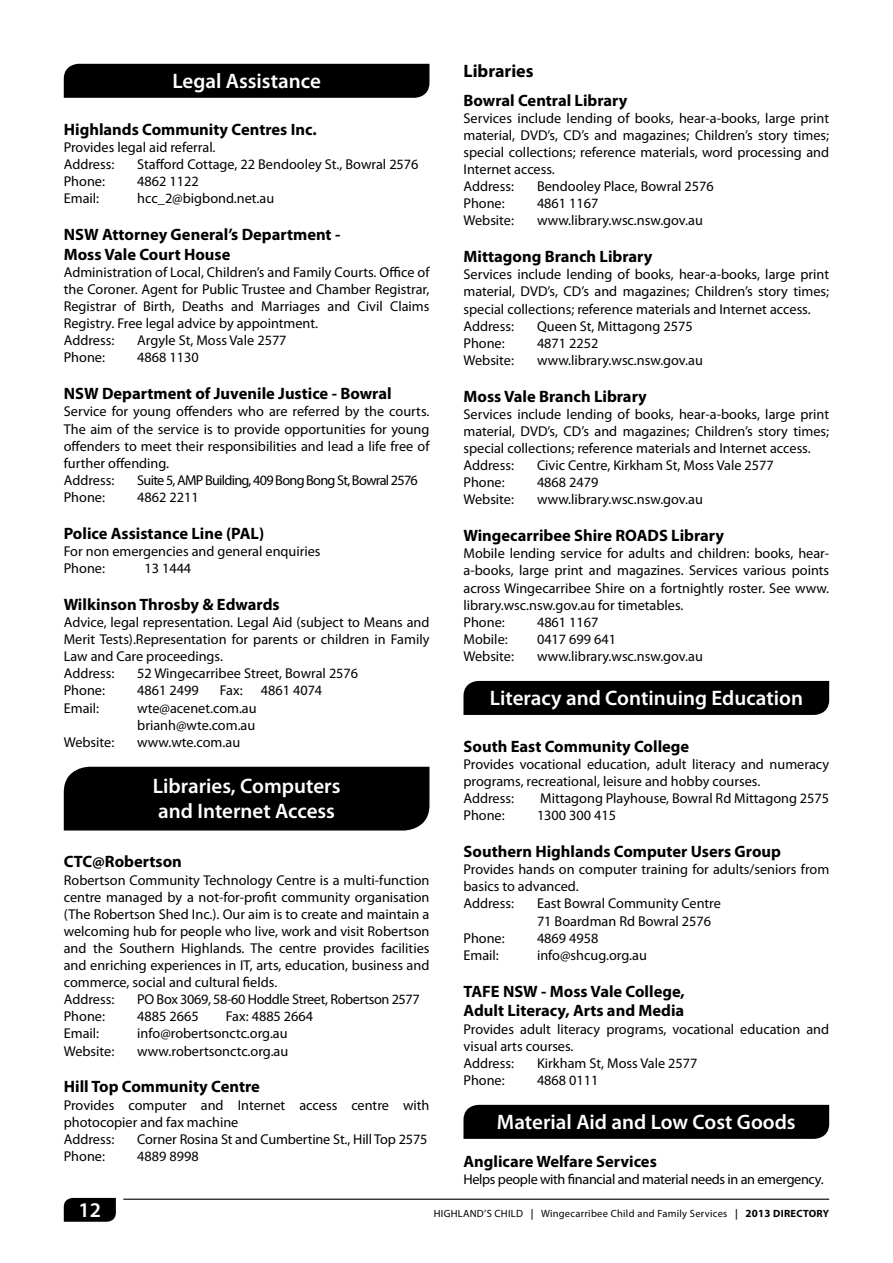
<style>
.page{position:relative;width:893px;height:1263px;background:#fff}
.page>*{position:absolute;margin:0;border:0;box-sizing:border-box;transform-origin:0 0}
.t1{font:600 21px/25.2px "Myriad Pro";color:#fff}
.t2{font:700 18px "Myriad Pro";color:#000}
.t3{font:700 16.5px/19.8px "Myriad Pro";color:#000}
.t4{font:14.25px/17.1px "Myriad Pro";color:#000}
.t5{font:14.25px "Myriad Pro";letter-spacing:-.025em;color:#000}
.t6{font:14.25px "Myriad Pro";letter-spacing:-.05em;color:#000}
.t7{font:10.5px "Myriad Pro";letter-spacing:.025em;color:#000}
.s1{font-weight:600}
.s2{font-weight:700;font-size:10.95px}
.s3{font-weight:700}
</style>
<div class="page">
<svg style="left:64px;top:1198px;width:52px;height:24px"></svg>
<hr style="left:123px;top:1198px;width:706px;height:2px;background:#000">
<div style="left:463px;top:681px;width:366px;height:34px;background:#000"></div>
<div style="left:463px;top:1105px;width:366px;height:34px;background:#000"></div>
<div style="left:64px;top:64px;width:365px;height:34px;background:#000"></div>
<div style="left:64px;top:767px;width:365px;height:63px;background:#000"></div>
<h1 class="t1" style="left:172px;top:67px;width:150px">Legal Assistance</h1>
<p class="t3" style="left:64px;top:119px;width:255px">Highlands Community Centres Inc.</p>
<p class="t4" style="left:64px;top:138px;width:153px">Provides legal aid referral.<br>Address:</p>
<p class="t4" style="left:137px;top:155px;width:283px">Stafford Cottage, 22 Bendooley St., Bowral 2576</p>
<p class="t4" style="left:64px;top:172px;width:43px">Phone:</p>
<p class="t4" style="left:137px;top:172px;width:63px">4862 1122</p>
<p class="t4" style="left:64px;top:190px;width:37px">Email:</p>
<p class="t4" style="left:137px;top:190px;width:139px">hcc_2@bigbond.net.au</p>
<p class="t3" style="left:64px;top:224px;width:278px">NSW Attorney General’s Department -<br>Moss Vale Court House</p>
<p class="t4" style="left:64px;top:263px;width:367px">Administration of Local, Children’s and Family Courts. Office of the Coroner. Agent for Public Trustee and Chamber Registrar, Registrar of Birth, Deaths and Marriages and Civil Claims Registry. Free legal advice by appointment.<br>Address:</p>
<p class="t4" style="left:137px;top:332px;width:151px">Argyle St, Moss Vale 2577</p>
<p class="t4" style="left:64px;top:349px;width:43px">Phone:</p>
<p class="t4" style="left:137px;top:349px;width:63px">4868 1130</p>
<p class="t3" style="left:64px;top:383px;width:329px">NSW Department of Juvenile Justice - Bowral</p>
<p class="t4" style="left:64px;top:403px;width:367px">Service for young offenders who are referred by the courts.<br>The aim of the service is to provide opportunities for young offenders to meet their responsibilities and lead a life free of further offending.<br>Address:</p>
<p class="t6" style="left:137px;top:471px;width:282px">Suite 5, AMP Building, 409 Bong Bong St, Bowral 2576</p>
<p class="t4" style="left:64px;top:488px;width:43px">Phone:</p>
<p class="t4" style="left:137px;top:488px;width:63px">4862 2211</p>
<p class="t3" style="left:64px;top:523px;width:202px">Police Assistance Line (PAL)</p>
<p class="t4" style="left:64px;top:542px;width:258px">For non emergencies and general enquiries<br>Phone:</p>
<p class="t4" style="left:144px;top:559px;width:48px">13 1444</p>
<p class="t3" style="left:64px;top:594px;width:217px">Wilkinson Throsby &amp; Edwards</p>
<p class="t4" style="left:64px;top:613px;width:367px">Advice, legal representation. Legal Aid (subject to Means and Merit Tests).Representation for parents or children in Family Law and Care proceedings.<br>Address:</p>
<p class="t4" style="left:137px;top:665px;width:222px">52 Wingecarribee Street, Bowral 2576</p>
<p class="t4" style="left:64px;top:682px;width:43px">Phone:</p>
<p class="t4" style="left:137px;top:682px;width:63px">4861 2499</p>
<p class="t4" style="left:220px;top:682px;width:24px">Fax:</p>
<p class="t4" style="left:261px;top:682px;width:63px">4861 4074</p>
<p class="t4" style="left:64px;top:699px;width:37px">Email:</p>
<p class="t4" style="left:137px;top:699px;width:121px">wte@acenet.com.au brianh@wte.com.au</p>
<p class="t4" style="left:64px;top:733px;width:52px">Website:</p>
<p class="t4" style="left:137px;top:733px;width:104px">www.wte.com.au</p>
<h1 class="t1" style="left:153px;top:773px;width:189px">Libraries, Computers and Internet Access</h1>
<p class="t3" style="left:64px;top:851px;width:120px">CTC@Robertson</p>
<p class="t4" style="left:64px;top:871px;width:367px">Robertson Community Technology Centre is a multi-function centre managed by a not-for-profit community organisation (The Robertson Shed Inc.). Our aim is to create and maintain a welcoming hub for people who live, work and visit Robertson and the Southern Highlands. The centre provides facilities and enriching experiences in IT, arts, education, business and commerce, social and cultural fields.<br>Address:</p>
<p class="t5" style="left:137px;top:991px;width:284px">PO Box 3069, 58-60 Hoddle Street, Robertson 2577</p>
<p class="t4" style="left:64px;top:1008px;width:43px">Phone:</p>
<p class="t4" style="left:137px;top:1008px;width:63px">4885 2665</p>
<p class="t4" style="left:226px;top:1008px;width:89px">Fax: 4885 2664</p>
<p class="t4" style="left:64px;top:1025px;width:37px">Email:</p>
<p class="t4" style="left:137px;top:1025px;width:152px">info@robertsonctc.org.au</p>
<p class="t4" style="left:64px;top:1042px;width:52px">Website:</p>
<p class="t4" style="left:137px;top:1042px;width:153px">www.robertsonctc.org.au</p>
<p class="t3" style="left:64px;top:1076px;width:198px">Hill Top Community Centre</p>
<p class="t4" style="left:64px;top:1096px;width:367px">Provides computer and Internet access centre with photocopier and fax machine<br>Address:</p>
<p class="t4" style="left:137px;top:1130px;width:292px">Corner Rosina St and Cumbertine St., Hill Top 2575</p>
<p class="t4" style="left:64px;top:1147px;width:43px">Phone:</p>
<p class="t4" style="left:137px;top:1147px;width:63px">4889 8998</p>
<p class="t2" style="left:463px;top:59px;width:72px">Libraries</p>
<p class="t3" style="left:463px;top:90px;width:165px">Bowral Central Library</p>
<p class="t4" style="left:463px;top:109px;width:367px">Services include lending of books, hear-a-books, large print material, DVD’s, CD’s and magazines; Children’s story times; special collections; reference materials, word processing and Internet access.<br>Address:</p>
<p class="t4" style="left:537px;top:178px;width:178px">Bendooley Place, Bowral 2576</p>
<p class="t4" style="left:463px;top:195px;width:43px">Phone:</p>
<p class="t4" style="left:537px;top:195px;width:63px">4861 1167</p>
<p class="t4" style="left:463px;top:212px;width:52px">Website:</p>
<p class="t4" style="left:537px;top:212px;width:167px">www.library.wsc.nsw.gov.au</p>
<p class="t3" style="left:463px;top:246px;width:190px">Mittagong Branch Library</p>
<p class="t4" style="left:463px;top:266px;width:367px">Services include lending of books, hear-a-books, large print material, DVD’s, CD’s and magazines; Children’s story times; special collections; reference materials and Internet access.<br>Address:</p>
<p class="t4" style="left:537px;top:317px;width:157px">Queen St, Mittagong 2575</p>
<p class="t4" style="left:463px;top:334px;width:43px">Phone:</p>
<p class="t4" style="left:537px;top:334px;width:63px">4871 2252</p>
<p class="t4" style="left:463px;top:351px;width:52px">Website:</p>
<p class="t4" style="left:537px;top:351px;width:167px">www.library.wsc.nsw.gov.au</p>
<p class="t3" style="left:463px;top:386px;width:185px">Moss Vale Branch Library</p>
<p class="t4" style="left:463px;top:405px;width:367px">Services include lending of books, hear-a-books, large print material, DVD’s, CD’s and magazines; Children’s story times; special collections; reference materials and Internet access.<br>Address:</p>
<p class="t4" style="left:537px;top:457px;width:238px">Civic Centre, Kirkham St, Moss Vale 2577</p>
<p class="t4" style="left:463px;top:474px;width:43px">Phone:</p>
<p class="t4" style="left:537px;top:474px;width:63px">4868 2479</p>
<p class="t4" style="left:463px;top:491px;width:52px">Website:</p>
<p class="t4" style="left:537px;top:491px;width:167px">www.library.wsc.nsw.gov.au</p>
<p class="t3" style="left:463px;top:525px;width:262px">Wingecarribee Shire ROADS Library</p>
<p class="t4" style="left:463px;top:545px;width:367px">Mobile lending service for adults and children: books, hear&shy;a-books, large print and magazines. Services various points across Wingecarribee Shire on a fortnightly roster. See www. library.wsc.nsw.gov.au for timetables.<br>Phone:</p>
<p class="t4" style="left:537px;top:613px;width:63px">4861 1167</p>
<p class="t4" style="left:463px;top:630px;width:46px">Mobile:</p>
<p class="t4" style="left:537px;top:630px;width:81px">0417 699 641</p>
<p class="t4" style="left:463px;top:647px;width:52px">Website:</p>
<p class="t4" style="left:537px;top:647px;width:167px">www.library.wsc.nsw.gov.au</p>
<h1 class="t1" style="left:490px;top:684px;width:315px">Literacy and Continuing Education</h1>
<p class="t3" style="left:463px;top:736px;width:227px">South East Community College</p>
<p class="t4" style="left:463px;top:755px;width:367px">Provides vocational education, adult literacy and numeracy programs, recreational, leisure and hobby courses.<br>Address:</p>
<p class="t4" style="left:540px;top:789px;width:291px">Mittagong Playhouse, Bowral Rd Mittagong 2575</p>
<p class="t4" style="left:463px;top:807px;width:43px">Phone:</p>
<p class="t4" style="left:537px;top:807px;width:81px">1300 300 415</p>
<p class="t3" style="left:463px;top:841px;width:319px">Southern Highlands Computer Users Group</p>
<p class="t4" style="left:463px;top:861px;width:367px">Provides hands on computer training for adults/seniors from basics to advanced.<br>Address:</p>
<p class="t4" style="left:537px;top:895px;width:185px">East Bowral Community Centre<br>71 Boardman Rd Bowral 2576</p>
<p class="t4" style="left:463px;top:929px;width:43px">Phone:</p>
<p class="t4" style="left:537px;top:929px;width:63px">4869 4958</p>
<p class="t4" style="left:463px;top:946px;width:37px">Email:</p>
<p class="t4" style="left:537px;top:946px;width:111px">info@shcug.org.au</p>
<p class="t3" style="left:463px;top:981px;width:223px">TAFE NSW - Moss Vale College,<br>Adult Literacy, Arts and Media</p>
<p class="t4" style="left:463px;top:1020px;width:367px">Provides adult literacy programs, vocational education and visual arts courses.<br>Address:</p>
<p class="t4" style="left:537px;top:1054px;width:162px">Kirkham St, Moss Vale 2577</p>
<p class="t4" style="left:463px;top:1071px;width:43px">Phone:</p>
<p class="t4" style="left:537px;top:1071px;width:63px">4868 0111</p>
<h1 class="t1" style="left:497px;top:1108px;width:300px">Material Aid and Low Cost Goods</h1>
<p class="t3" style="left:463px;top:1151px;width:195px">Anglicare Welfare Services</p>
<p class="t5" style="left:463px;top:1171px;width:362px">Helps people with financial and material needs in an emergency.</p>
<h1 class="t1" style="left:78px;top:1196px;width:24px">12</h1>
<p class="t7" style="left:434px;top:1207px;width:397px">HIGHLAND’S CHILD <span class="s1">|</span> Wingecarribee Child and Family Services <span class="s1">|</span> <span class="s2">2013</span> <span class="s3">DIRECTORY</span></p>
</div>
